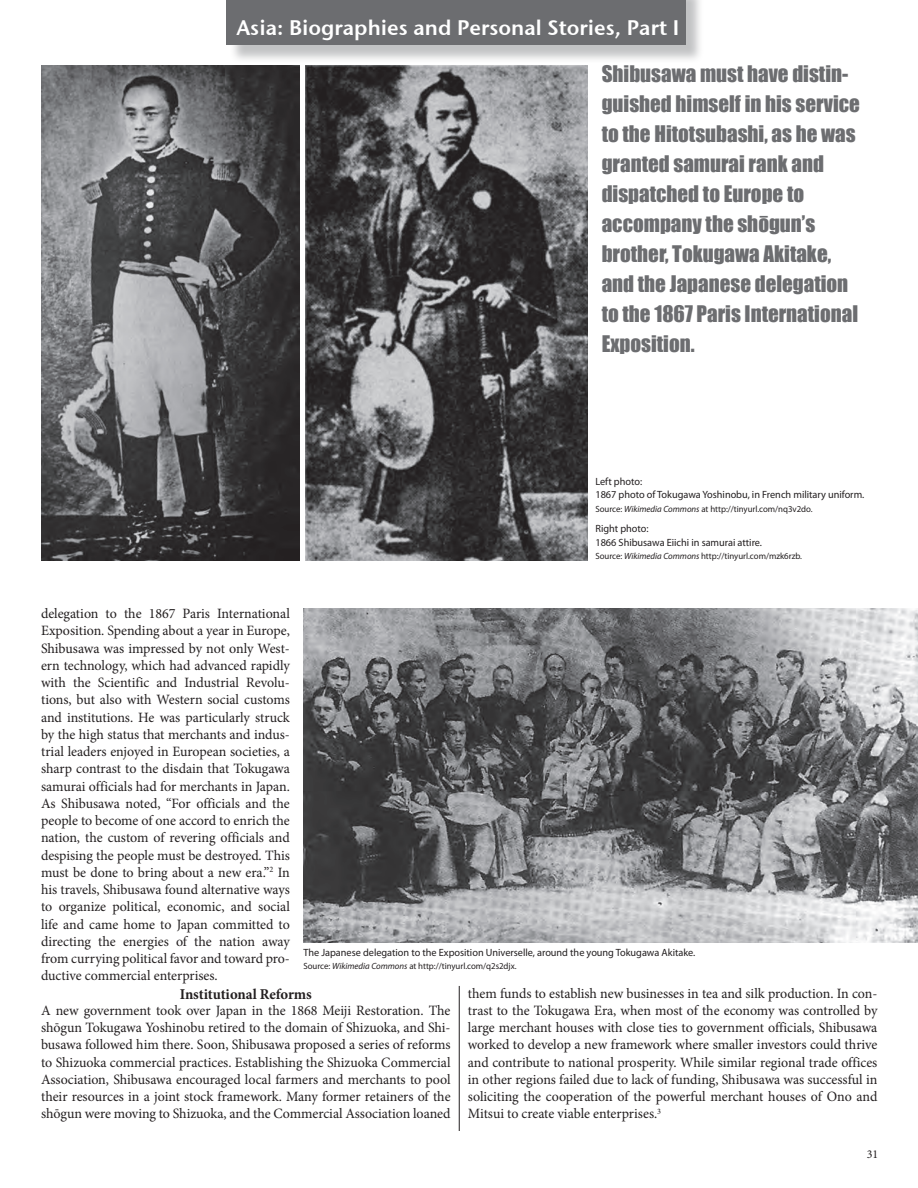
<style>
.page{position:relative;width:918px;height:1188px;background:#fff}
.page>*{position:absolute;margin:0;border:0;box-sizing:border-box;transform-origin:0 0}
.t1{font:21px/30px "Impact";color:#6c6d70}
.t2{font:21px "Stone Sans Sem ITCTT Semi";color:#fff}
.Text_SubHead{font:700 15px "Minion Pro";letter-spacing:-.005em;color:#231f20}
._1st_P_after_Subhead{font:14.25px/17.2px "Minion Pro";letter-spacing:-.005em;color:#231f20;text-align:justify}
.Body{font:14.25px/17.2px "Minion Pro";letter-spacing:-.005em;color:#231f20;text-align:justify}
.t3{font:12px "Minion Pro";color:#231f20}
.Captions{font:10.5px "Myriad Pro";color:#231f20}
.Captions-2{font:9px "Myriad Pro";color:#231f20}
.s1{font-style:italic}
</style>
<div class="page">
<div style="left:229px;top:0;width:475px;height:63px;background:#808285;opacity:.48"></div>
<div style="left:226px;top:0;width:459px;height:45px;background:#6c6d70"></div>
<hr style="left:459px;top:986px;width:1px;height:145px;background:#231f20">
<img style="left:306px;top:66px;width:282px;height:494px">
<img style="left:303px;top:609px;width:615px;height:333px">
<img style="left:42px;top:66px;width:257px;height:494px">
<h1 class="t2" style="left:236px;top:10px;width:444px">Asia: Biographies and Personal Stories, Part I</h1>
<p class="t1" style="left:602px;top:58px;width:260px">Shibusawa must have distin&shy;guished himself in his service to the Hitotsubashi, as he was granted samurai rank and dispatched to Europe to accompany the shōgun’s brother, Tokugawa Akitake, and the Japanese delegation to the 1867 Paris International<br>Exposition.</p>
<p class="Captions" style="left:595px;top:475px;width:48px">Left photo:</p>
<p class="Captions" style="left:595px;top:488px;width:270px">1867 photo of Tokugawa Yoshinobu, in French military uniform.</p>
<p class="Captions-2" style="left:595px;top:503px;width:219px">Source: <span class="s1">Wikimedia Commons</span> at http://tinyurl.com/nq3v2do.</p>
<p class="Captions" style="left:595px;top:522px;width:55px">Right photo:</p>
<p class="Captions" style="left:595px;top:536px;width:168px">1866 Shibusawa Eiichi in samurai attire.</p>
<p class="Captions-2" style="left:595px;top:551px;width:208px">Source: <span class="s1">Wikimedia Commons</span> http://tinyurl.com/mzk6rzb.</p>
<p class="Body" style="left:41px;top:605px;width:251px">delegation to the 1867 Paris International Exposition. Spending about a year in Europe, Shibusawa was impressed by not only West&shy;ern technology, which had advanced rapidly with the Scientific and Industrial Revolu&shy;tions, but also with Western social customs and institutions. He was particularly struck by the high status that merchants and indus&shy;trial leaders enjoyed in European societies, a sharp contrast to the disdain that Tokugawa samurai officials had for merchants in Japan.<br>As Shibusawa noted, “For officials and the people to become of one accord to enrich the nation, the custom of revering officials and despising the people must be destroyed. This must be done to bring about a new era.”<sup>2</sup> In his travels, Shibusawa found alternative ways to organize political, economic, and social life and came home to Japan committed to directing the energies of the nation away from currying political favor and toward pro&shy;ductive commercial enterprises.</p>
<p class="Text_SubHead" style="left:180px;top:984px;width:134px">Institutional Reforms</p>
<p class="_1st_P_after_Subhead" style="left:41px;top:1002px;width:411px">A new government took over Japan in the 1868 Meiji Restoration. The shōgun Tokugawa Yoshinobu retired to the domain of Shizuoka, and Shi&shy;busawa followed him there. Soon, Shibusawa proposed a series of reforms to Shizuoka commercial practices. Establishing the Shizuoka Commercial Association, Shibusawa encouraged local farmers and merchants to pool their resources in a joint stock framework. Many former retainers of the shōgun were moving to Shizuoka, and the Commercial Association loaned</p>
<p class="Captions" style="left:303px;top:946px;width:393px">The Japanese delegation to the Exposition Universelle, around the young Tokugawa Akitake.</p>
<p class="Captions-2" style="left:303px;top:961px;width:215px">Source: <span class="s1">Wikimedia Commons</span> at http://tinyurl.com/q2s2djx.</p>
<p class="_1st_P_after_Subhead" style="left:468px;top:984px;width:411px">them funds to establish new businesses in tea and silk production. In con&shy;trast to the Tokugawa Era, when most of the economy was controlled by large merchant houses with close ties to government officials, Shibusawa worked to develop a new framework where smaller investors could thrive and contribute to national prosperity. While similar regional trade offices in other regions failed due to lack of funding, Shibusawa was successful in soliciting the cooperation of the powerful merchant houses of Ono and Mitsui to create viable enterprises.<sup>3</sup></p>
<p class="t3" style="left:867px;top:1147px;width:13px">31</p>
</div>
